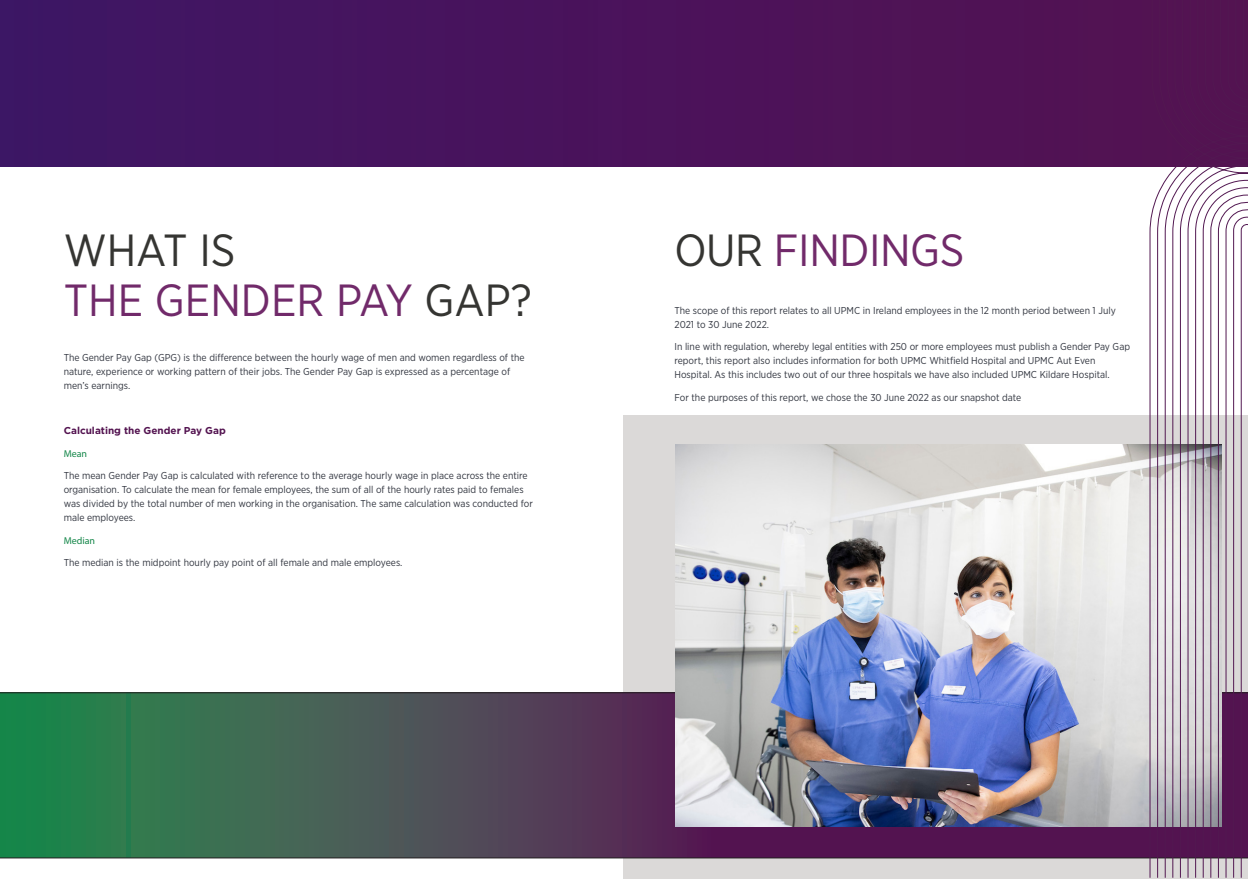
<style>
.page{position:relative;width:1248px;height:879px;background:#fff}
.page>*{position:absolute;margin:0;border:0;box-sizing:border-box;transform-origin:0 0}
.BodyCopy_IRL{font:45px "Gotham Narrow";color:#712a6a}
.Front_Title_IRL{font:45px "Gotham Narrow";letter-spacing:-.01em;color:#712a6a}
.BodyCopy_IRL-2{font:45px "Gotham Narrow";color:#353532}
.BodyCopy_IRL-3{font:10px/14px "Gotham Narrow";color:#323640}
.BodyCopy_IRL-4{font:700 10px "Gotham";color:#531350}
.BodyCopy_IRL-5{font:10px "Myriad Pro";color:#15874a}
.s1{color:#353532}
</style>
<div class="page">
<div style="left:0;top:0;width:1247px;height:167px;background:#49135c"></div>
<div style="left:623px;top:415px;width:624px;height:464px;background:#dbd9d8"></div>
<svg style="left:0;top:692px;width:1149px;height:166px;background:#435352"></svg>
<img style="left:675px;top:444px;width:474px;height:382px">
<svg style="left:1149px;top:0;width:98px;height:878px"></svg>
<p class="BodyCopy_IRL-2" style="left:64px;top:222px;width:173px">WHAT IS</p>
<p class="BodyCopy_IRL" style="left:64px;top:272px;width:469px">THE GENDER PAY <span class="s1">GAP?</span></p>
<p class="BodyCopy_IRL-3" style="left:64px;top:350px;width:462px">The Gender Pay Gap (GPG) is the difference between the hourly wage of men and women regardless of the nature, experience or working pattern of their jobs. The Gender Pay Gap is expressed as a percentage of men’s earnings.</p>
<p class="BodyCopy_IRL-4" style="left:64px;top:425px;width:163px">Calculating the Gender Pay Gap</p>
<p class="BodyCopy_IRL-5" style="left:64px;top:447px;width:25px">Mean</p>
<p class="BodyCopy_IRL-3" style="left:64px;top:468px;width:470px">The mean Gender Pay Gap is calculated with reference to the average hourly wage in place across the entire organisation. To calculate the mean for female employees, the sum of all of the hourly rates paid to females was divided by the total number of men working in the organisation. The same calculation was conducted for male employees.</p>
<p class="BodyCopy_IRL-5" style="left:64px;top:534px;width:33px">Median</p>
<p class="BodyCopy_IRL-3" style="left:64px;top:555px;width:340px">The median is the midpoint hourly pay point of all female and male employees.</p>
<p class="Front_Title_IRL" style="left:674px;top:222px;width:291px"><span class="s1">OUR</span> FINDINGS</p>
<p class="BodyCopy_IRL-3" style="left:674px;top:303px;width:443px">The scope of this report relates to all UPMC in Ireland employees in the 12 month period between 1 July<br>2021 to 30 June 2022.</p>
<p class="BodyCopy_IRL-3" style="left:674px;top:340px;width:457px">In line with regulation, whereby legal entities with 250 or more employees must publish a Gender Pay Gap report, this report also includes information for both UPMC Whitfield Hospital and UPMC Aut Even<br>Hospital. As this includes two out of our three hospitals we have also included UPMC Kildare Hospital.</p>
<p class="BodyCopy_IRL-3" style="left:674px;top:390px;width:348px">For the purposes of this report, we chose the 30 June 2022 as our snapshot date</p>
</div>
